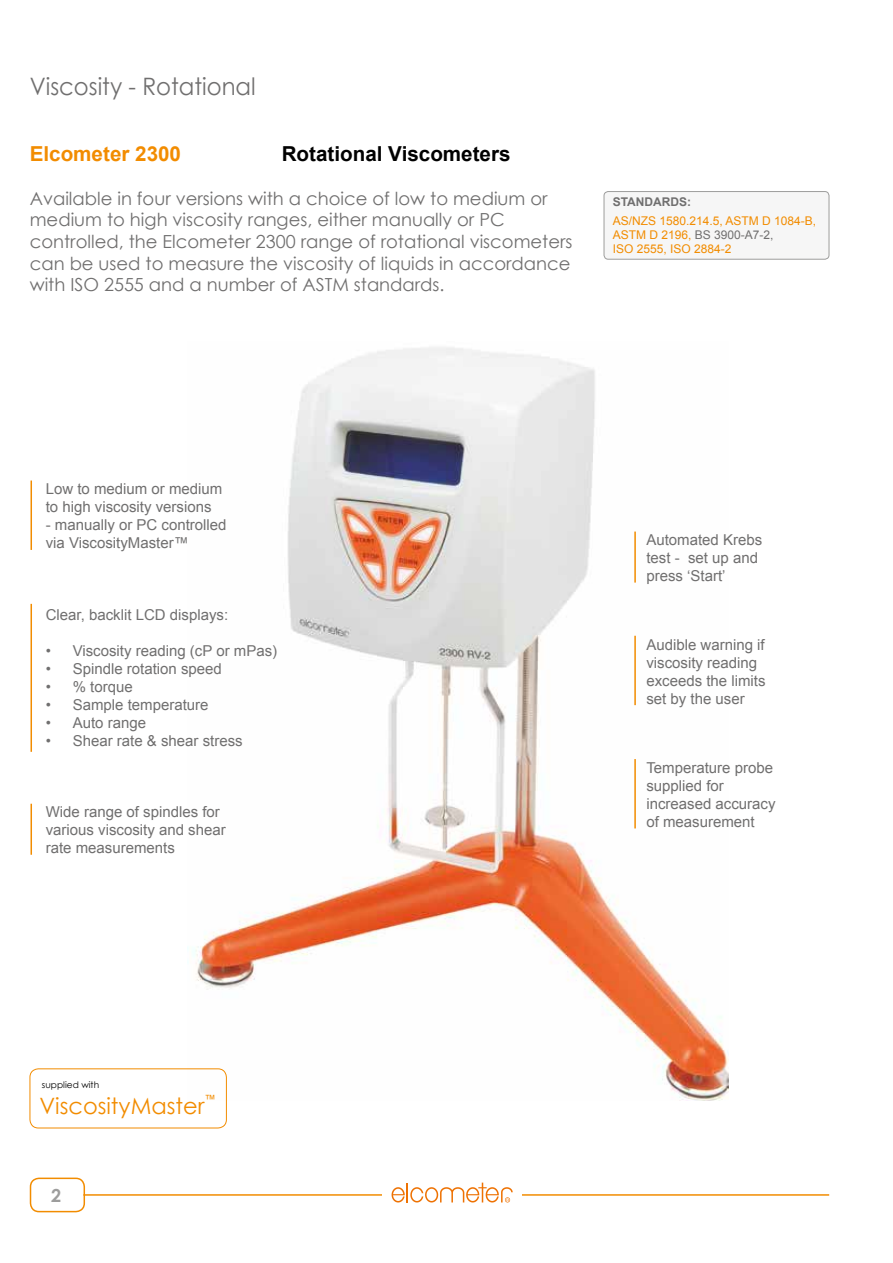
<style>
.page{position:relative;width:893px;height:1263px;background:#fff}
.page>*{position:absolute;margin:0;border:0;box-sizing:border-box;transform-origin:0 0}
.t1{font:24px "Century Gothic";color:#706f6f;scale:.95 1}
.t2{font:22.5px "Century Gothic";color:#f28c00}
.t3{font:700 20.7px "Arial";color:#000}
.t4{font:700 20.7px "Arial";color:#f28c00}
.t5{font:18px/21.6px "Century Gothic";color:#706f6f}
.t6{font:700 18px "Century Gothic";color:#9d9d9c}
.t7{font:15px/18px "Arial";color:#706f6f}
.t8{font:12px/14.4px "Arial";color:#f28c00}
.t9{font:700 12px "Arial";color:#706f6f}
.t10{font:11.4px "Arial";color:#f28c00}
.t11{font:9px "Century Gothic";color:#000}
.s1{color:#706f6f}
</style>
<div class="page">
<div style="left:30px;top:1177px;width:55px;height:35px;border:2px solid #f28c00;border-radius:9px"></div>
<hr style="left:83px;top:1194px;width:746px;height:2px;background:#f28c00">
<div style="left:382px;top:1175px;width:140px;height:35px;background:#fff"></div>
<svg style="left:392px;top:1182px;width:121px;height:20px"></svg>
<img style="left:187px;top:347px;width:542px;height:753px">
<hr style="left:634px;top:531px;width:2px;height:52px;background:#f28c00">
<hr style="left:31px;top:480px;width:1px;height:70px;background:#f28c00">
<hr style="left:31px;top:604px;width:1px;height:148px;background:#f28c00">
<hr style="left:31px;top:804px;width:1px;height:51px;background:#f28c00">
<hr style="left:634px;top:636px;width:2px;height:69px;background:#f28c00">
<hr style="left:634px;top:759px;width:2px;height:69px;background:#f28c00">
<div style="left:604px;top:192px;width:225px;height:67px;background:#f6f6f6;border-radius:4px"></div>
<div style="left:604px;top:191px;width:225px;height:68px;border:1px solid #9d9d9c;border-radius:4px"></div>
<div style="left:30px;top:1069px;width:197px;height:59px;border:1px solid #f28c00;border-radius:9px"></div>
<h1 class="t1" style="left:30px;top:70px;width:239px">Viscosity - Rotational</h1>
<h3 class="t4" style="left:30px;top:140px;width:153px">Elcometer 2300</h3>
<h3 class="t3" style="left:282px;top:140px;width:230px">Rotational Viscometers</h3>
<p class="t5" style="left:30px;top:187px;width:544px">Available in four versions with a choice of low to medium or medium to high viscosity ranges, either manually or PC controlled, the Elcometer 2300 range of rotational viscometers can be used to measure the viscosity of liquids in accordance with ISO 2555 and a number of ASTM standards.</p>
<p class="t9" style="left:613px;top:194px;width:80px">STANDARDS:</p>
<p class="t8" style="left:613px;top:213px;width:205px">AS/NZS 1580.214.5, ASTM D 1084-B,<br>ASTM D 2196, <span class="s1">BS 3900-A7-2,<br></span>ISO 2555, ISO 2884-2</p>
<p class="t7" style="left:46px;top:480px;width:178px">Low to medium or medium to high viscosity versions</p>
<p class="t7" style="left:46px;top:516px;width:182px">- manually or PC controlled via ViscosityMaster™</p>
<p class="t7" style="left:46px;top:606px;width:184px">Clear, backlit LCD displays:</p>
<p class="t7" style="left:46px;top:642px;width:233px">• Viscosity reading (cP or mPas)</p>
<p class="t7" style="left:46px;top:660px;width:178px">• Spindle rotation speed</p>
<p class="t7" style="left:46px;top:678px;width:89px">• % torque</p>
<p class="t7" style="left:46px;top:696px;width:164px">• Sample temperature</p>
<p class="t7" style="left:46px;top:714px;width:102px">• Auto range</p>
<p class="t7" style="left:46px;top:732px;width:199px">• Shear rate &amp; shear stress</p>
<p class="t7" style="left:46px;top:803px;width:182px">Wide range of spindles for various viscosity and shear rate measurements</p>
<p class="t7" style="left:646px;top:530px;width:117px">Automated Krebs test - set up and press ‘Start’</p>
<p class="t7" style="left:646px;top:635px;width:121px">Audible warning if viscosity reading exceeds the limits set by the user</p>
<p class="t7" style="left:646px;top:759px;width:131px">Temperature probe supplied for increased accuracy of measurement</p>
<p class="t11" style="left:42px;top:1078px;width:59px">supplied with</p>
<h2 class="t2" style="left:39px;top:1090px;width:167px">ViscosityMaster</h2>
<p class="t10" style="left:204px;top:1091px;width:13px">™</p>
<p class="t6" style="left:51px;top:1181px;width:12px">2</p>
</div>
